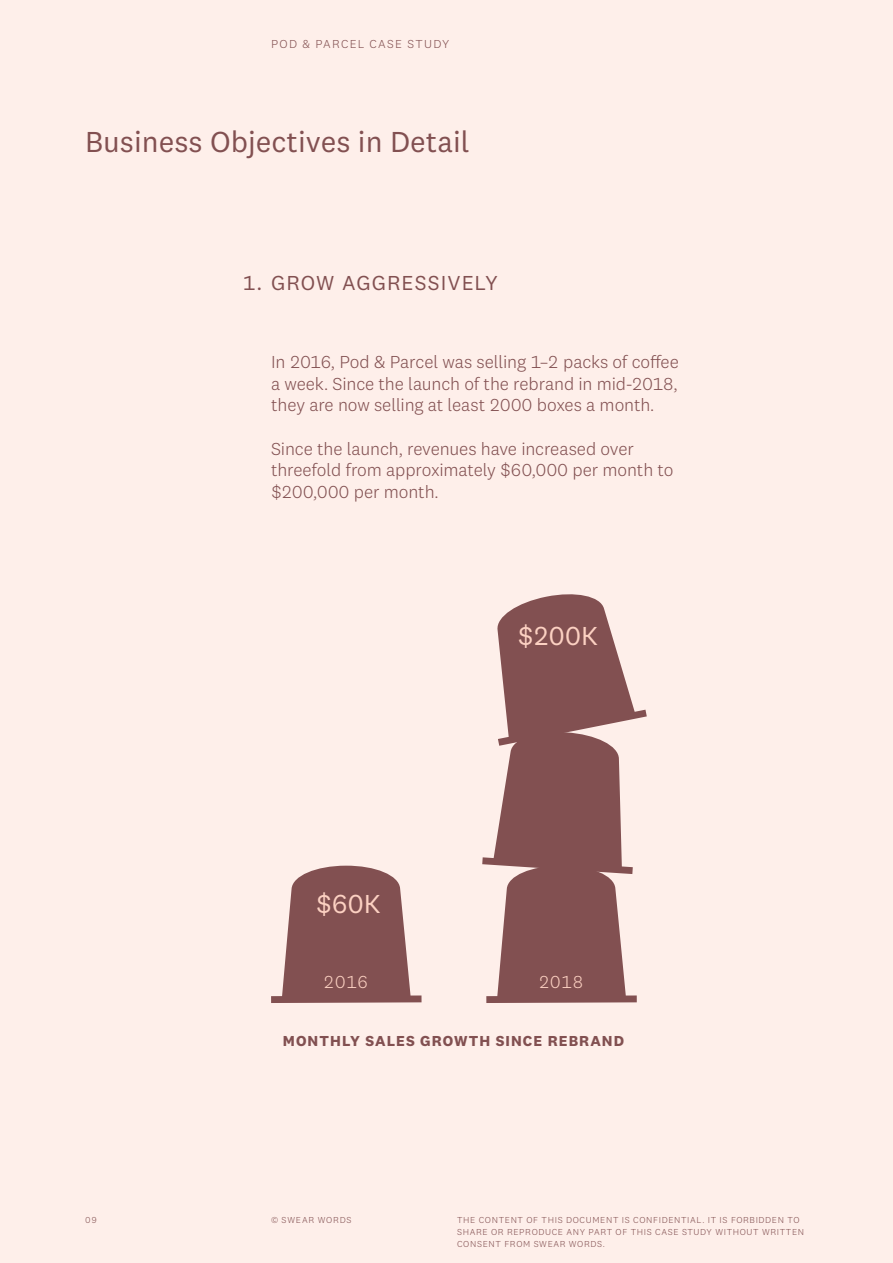
<style>
.page{position:relative;width:893px;height:1263px;background:#feefea}
.page>*{position:absolute;margin:0;border:0;box-sizing:border-box;transform-origin:0 0}
.t1{font:30px "National 2";color:#825051}
.t2{font:27px "National 2";letter-spacing:-.015em;color:#fcd1c2}
.t3{font:21px "National 2";letter-spacing:.045em;color:#825051}
.t4{font:300 18px/21.6px "National 2";letter-spacing:-.01em;color:#825051;text-align:justify}
.t5{font:300 18px "National 2";letter-spacing:.01em;color:#fcd1c2}
.t6{font:700 15px "National 2";letter-spacing:.07em;color:#825051}
.t7{font:300 12px "National 2";letter-spacing:.11em;color:#825051}
.t8{font:300 9px/12px "National 2";letter-spacing:.07em;color:#825051}
</style>
<div class="page">
<svg style="left:271px;top:865px;width:151px;height:138px"></svg>
<svg style="left:482px;top:594px;width:165px;height:409px"></svg>
<p class="t7" style="left:271px;top:38px;width:180px">POD &amp; PARCEL CASE STUDY</p>
<h1 class="t1" style="left:85px;top:123px;width:386px">Business Objectives in Detail</h1>
<p class="t3" style="left:243px;top:270px;width:257px">1. GROW AGGRESSIVELY</p>
<p class="t4" style="left:271px;top:351px;width:409px">In 2016, Pod &amp; Parcel was selling 1–2 packs of coffee a week. Since the launch of the rebrand in mid-2018, they are now selling at least 2000 boxes a month.</p>
<p class="t4" style="left:271px;top:437px;width:404px;text-align:left">Since the launch, revenues have increased over threefold from approximately $60,000 per month to $200,000 per month.</p>
<h2 class="t2" style="left:316px;top:888px;width:66px">$60K</h2>
<h2 class="t2" style="left:517px;top:619px;width:82px">$200K</h2>
<p class="t5" style="left:324px;top:971px;width:46px">2016</p>
<p class="t5" style="left:539px;top:971px;width:46px">2018</p>
<p class="t8" style="left:85px;top:1214px;width:14px">09</p>
<p class="t6" style="left:283px;top:1031px;width:343px">MONTHLY SALES GROWTH SINCE REBRAND</p>
<p class="t8" style="left:271px;top:1214px;width:82px">© SWEAR WORDS</p>
<p class="t8" style="left:457px;top:1214px;width:349px">THE CONTENT OF THIS DOCUMENT IS CONFIDENTIAL. IT IS FORBIDDEN TO<br>SHARE OR REPRODUCE ANY PART OF THIS CASE STUDY WITHOUT WRITTEN<br>CONSENT FROM SWEAR WORDS.</p>
</div>
